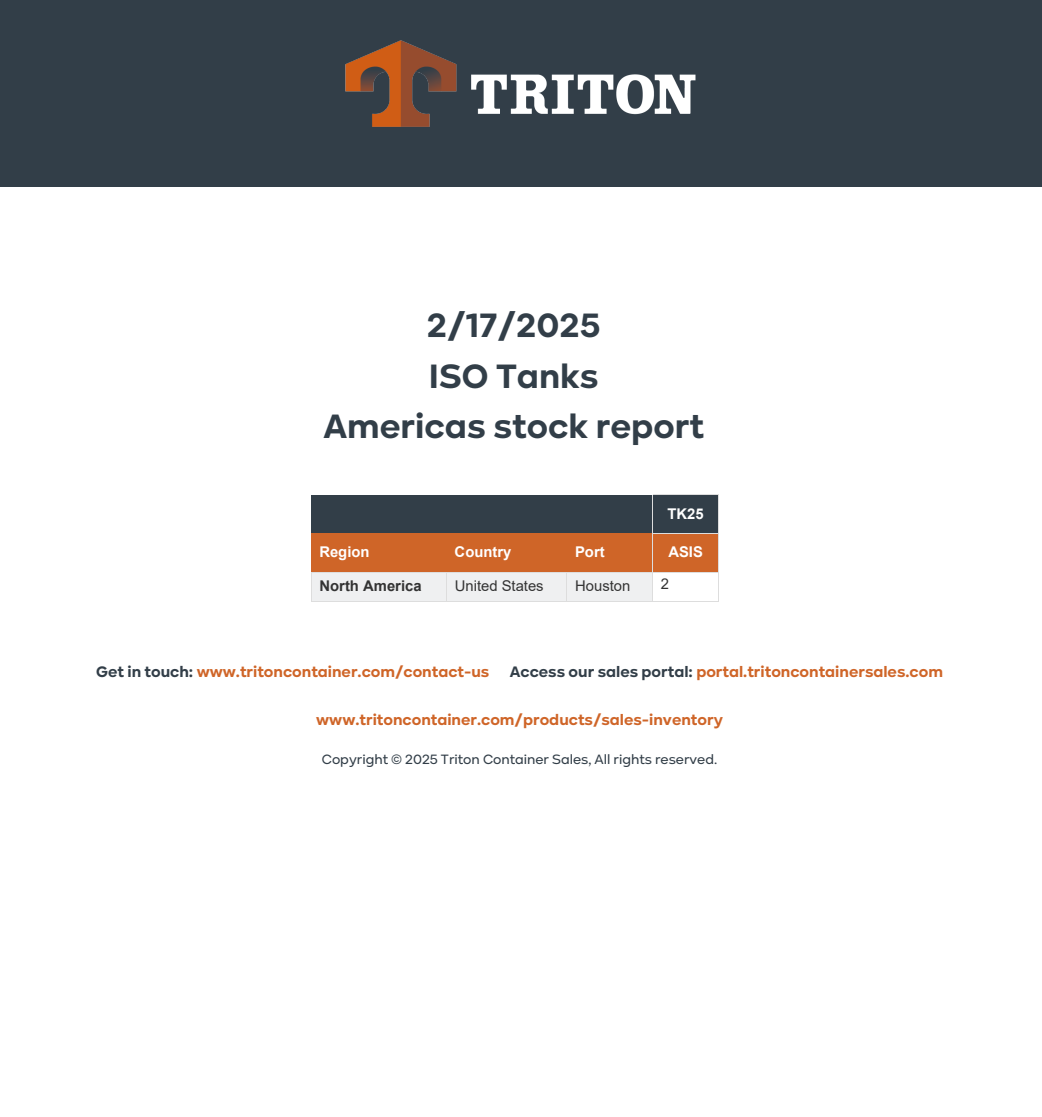
<style>
.page{position:relative;width:1042px;height:1117px;background:#fff}
.page>*{position:absolute;margin:0;border:0;box-sizing:border-box;transform-origin:0 0}
.t1{font:700 35px/50.4px "Kinetika";color:#323e48;text-align:center}
.t2{font:700 15.75px "Kinetika";color:#cf6528}
.t3{font:700 14.88px "Arial";color:#fff}
.t4{font:14.88px "Arial";color:#333}
.t5{font:700 14.88px "Arial";color:#333}
.t6{font:14.88px "Arial";color:#333}
.t7{font:500 14px "Kinetika";color:#323e48}
.s1{color:#323e48}
</style>
<div class="page">
<div style="left:0;top:0;width:1042px;height:187px;background:#323e48"></div>
<img style="left:345px;top:40px;width:351px;height:87px">
<div style="left:311px;top:495px;width:135px;height:38px;background:#323e48"></div>
<div style="left:446px;top:495px;width:121px;height:38px;background:#323e48"></div>
<div style="left:567px;top:495px;width:86px;height:38px;background:#323e48"></div>
<div style="left:653px;top:495px;width:65px;height:38px;background:#323e48"></div>
<hr style="left:652px;top:495px;width:1px;height:38px;background:#ddd">
<hr style="left:718px;top:495px;width:1px;height:38px;background:#ddd">
<hr style="left:653px;top:495px;width:65px;height:1px;background:#ddd">
<div style="left:311px;top:533px;width:135px;height:39px;background:#cf6528"></div>
<div style="left:446px;top:533px;width:121px;height:39px;background:#cf6528"></div>
<div style="left:567px;top:533px;width:86px;height:39px;background:#cf6528"></div>
<div style="left:653px;top:533px;width:65px;height:39px;background:#cf6528"></div>
<hr style="left:652px;top:533px;width:1px;height:39px;background:#ddd">
<hr style="left:718px;top:533px;width:1px;height:39px;background:#ddd">
<hr style="left:653px;top:533px;width:65px;height:1px;background:#ddd">
<div style="left:311px;top:572px;width:135px;height:29px;background:#eff0f1"></div>
<div style="left:446px;top:572px;width:121px;height:29px;background:#eff0f1"></div>
<div style="left:567px;top:572px;width:86px;height:29px;background:#eff0f1"></div>
<svg style="left:311px;top:572px;width:1px;height:29px"></svg>
<hr style="left:312px;top:572px;width:134px;height:1px;background:#ddd">
<svg style="left:446px;top:572px;width:1px;height:29px"></svg>
<hr style="left:447px;top:572px;width:120px;height:1px;background:#ddd">
<svg style="left:566px;top:573px;width:1px;height:28px"></svg>
<hr style="left:567px;top:572px;width:86px;height:1px;background:#ddd">
<svg style="left:652px;top:573px;width:1px;height:28px"></svg>
<svg style="left:718px;top:572px;width:1px;height:29px"></svg>
<hr style="left:653px;top:572px;width:65px;height:1px;background:#ddd">
<hr style="left:311px;top:601px;width:135px;height:1px;background:#ddd">
<hr style="left:447px;top:601px;width:119px;height:1px;background:#ddd">
<hr style="left:567px;top:601px;width:85px;height:1px;background:#ddd">
<hr style="left:653px;top:601px;width:65px;height:1px;background:#ddd">
<h1 class="t1" style="left:323px;top:300px;width:382px">2/17/2025<br>ISO Tanks<br>Americas stock report</h1>
<p class="t3" style="left:667px;top:508px;width:38px">TK25</p>
<p class="t3" style="left:319px;top:546px;width:52px">Region</p>
<p class="t3" style="left:455px;top:546px;width:58px">Country</p>
<p class="t3" style="left:575px;top:546px;width:31px">Port</p>
<p class="t3" style="left:668px;top:546px;width:36px">ASIS</p>
<p class="t5" style="left:319px;top:580px;width:104px">North America</p>
<p class="t4" style="left:455px;top:580px;width:90px">United States</p>
<p class="t4" style="left:575px;top:580px;width:57px">Houston</p>
<p class="t6" style="left:661px;top:574px;width:10px">2</p>
<p class="t2" style="left:96px;top:662px;width:395px"><span class="s1">Get in touch:</span> www.tritoncontainer.com/contact-us</p>
<p class="t2" style="left:510px;top:662px;width:434px"><span class="s1">Access our sales portal:</span> portal.tritoncontainersales.com</p>
<p class="t2" style="left:316px;top:710px;width:408px">www.tritoncontainer.com/products/sales-inventory</p>
<p class="t7" style="left:322px;top:751px;width:397px">Copyright © 2025 Triton Container Sales, All rights reserved.</p>
</div>
